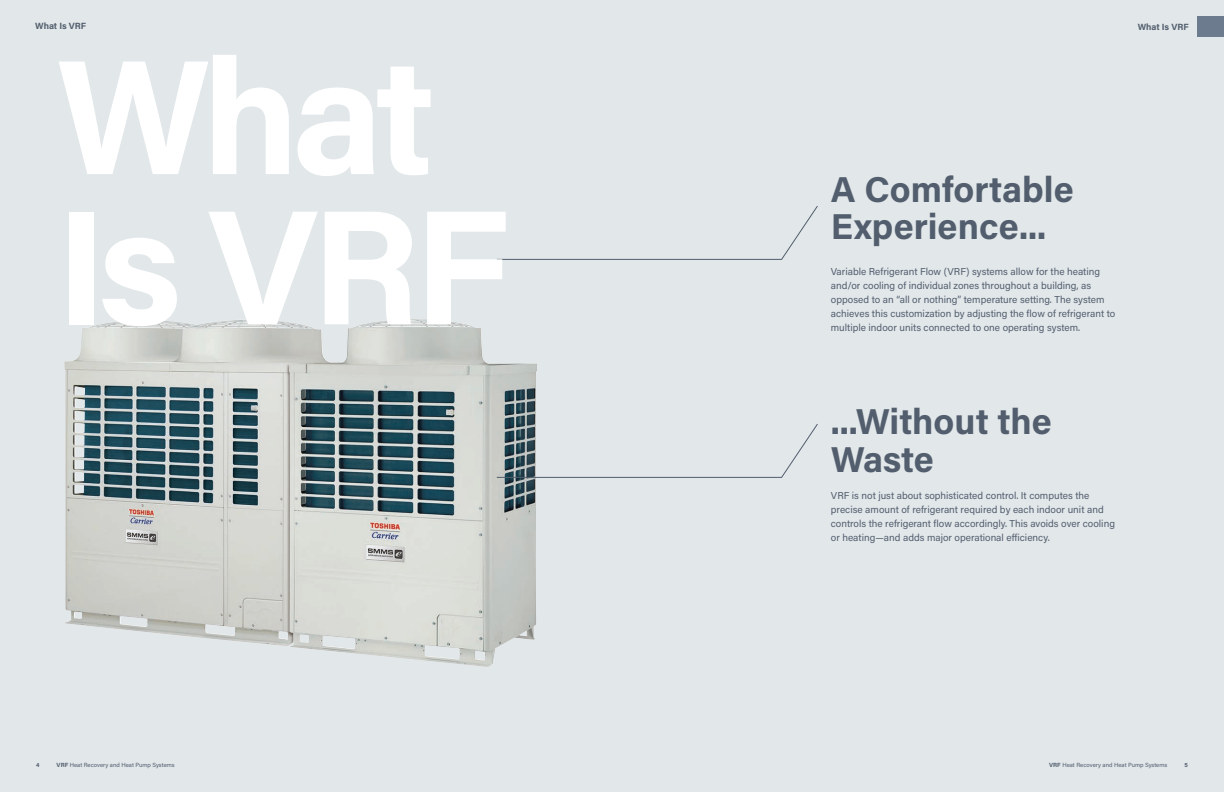
<style>
.page{position:relative;width:1224px;height:792px;background:#e2e7ea}
.page>*{position:absolute;margin:0;border:0;box-sizing:border-box;transform-origin:0 0}
.t1{font:700 163.4px/150.2px "Acumin Pro";letter-spacing:-.05em;color:#fff}
.t2{font:700 36px/37.2px "Acumin Pro";color:#525e6d}
.t3{font:10px/14px "Acumin Pro";color:#525e6d}
.t4{font:700 9px "Acumin Pro";letter-spacing:-.01em;color:#525e6d}
.t5{font:6px "Acumin Pro";color:#525e6d}
.t6{font:700 6px "Acumin Pro";color:#525e6d}
.s1{font-weight:700}
</style>
<div class="page">
<img style="left:64px;top:319px;width:473px;height:348px">
<svg style="left:496px;top:206px;width:322px;height:54px"></svg>
<svg style="left:496px;top:423px;width:322px;height:55px"></svg>
<div style="left:1198px;top:16px;width:26px;height:21px;background:#6d7b8f"></div>
<p class="t4" style="left:35px;top:19px;width:52px">What Is VRF</p>
<h1 class="t1" style="left:56px;top:35px;width:456px">What<br>Is VRF</h1>
<p class="t4" style="left:1138px;top:20px;width:52px">What Is VRF</p>
<h2 class="t2" style="left:831px;top:169px;width:244px">A Comfortable<br>Experience...</h2>
<p class="t3" style="left:831px;top:264px;width:286px">Variable Refrigerant Flow (VRF) systems allow for the heating and/or cooling of individual zones throughout a building, as opposed to an “all or nothing” temperature setting. The system achieves this customization by adjusting the flow of refrigerant to multiple indoor units connected to one operating system.</p>
<h2 class="t2" style="left:831px;top:402px;width:222px">...Without the<br>Waste</h2>
<p class="t3" style="left:831px;top:488px;width:286px">VRF is not just about sophisticated control. It computes the precise amount of refrigerant required by each indoor unit and controls the refrigerant flow accordingly. This avoids over cooling or heating—and adds major operational efficiency.</p>
<p class="t6" style="left:36px;top:761px;width:5px">4</p>
<p class="t5" style="left:57px;top:761px;width:120px"><span class="s1">VRF</span> Heat Recovery and Heat Pump Systems</p>
<p class="t5" style="left:1049px;top:761px;width:120px"><span class="s1">VRF</span> Heat Recovery and Heat Pump Systems</p>
<p class="t6" style="left:1185px;top:761px;width:5px">5</p>
</div>
